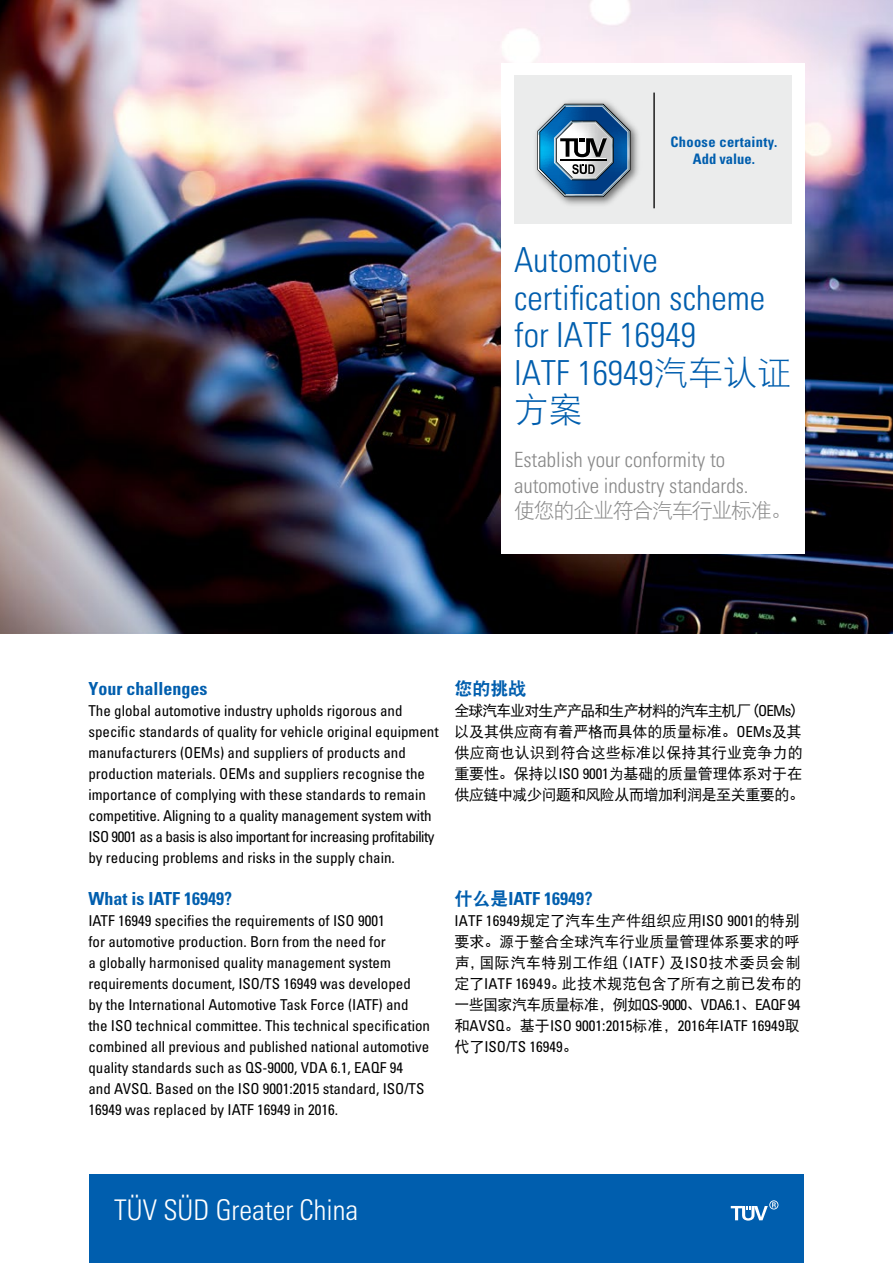
<style>
.page{position:relative;width:893px;height:1263px;background:#fff}
.page>*{position:absolute;margin:0;border:0;box-sizing:border-box;transform-origin:0 0}
.t1{font:34.5px/37.5px "Univers LTCYR 47 Light Cond";color:#005eae}
.t2{font:34.5px "DFP Hei W3";color:#005eae}
.t3{font:28.5px "Univers LTCYR 47 Light Cond";color:#fff}
.t4{font:21px/25.5px "Univers LTCYR 47 Light Cond";color:#898989}
.t5{font:21px "DFP Hei W3";letter-spacing:-.06em;color:#898989}
.t6{font:18px "Univers LTCYR 67 Bold Cond";color:#005eae}
.t7{font:18px "DFP Hei W9";color:#005eae}
.t8{font:condensed 15px/21px "Univers LTCYR 57";color:#000}
.t9{font:15px/21px "DFP Hei W5";letter-spacing:-.01em;color:#000}
.t10{font:700 condensed 14.55px/17.7px "Univers";letter-spacing:.02em;color:#005eae;text-align:center}
.s1{font-family:"DFP Hei W3"}
.s2{font-family:"Univers LTCYR 57";font-stretch:condensed}
.s3{font-family:"DFP Hei W9"}
.s4{font-family:"DFP Hei W5";font-stretch:normal}
</style>
<div class="page">
<div style="left:89px;top:1174px;width:715px;height:89px;background:#005eae"></div>
<svg style="left:731px;top:1200px;width:47px;height:20px"></svg>
<img style="left:0;top:0;width:893px;height:633px">
<div style="left:501px;top:63px;width:304px;height:491px;background:#fff"></div>
<div style="left:514px;top:76px;width:278px;height:148px;background:#ebecec"></div>
<hr style="left:653px;top:93px;width:2px;height:115px;background:#000">
<img style="left:535px;top:101px;width:104px;height:104px">
<svg style="left:537px;top:104px;width:93px;height:93px"></svg>
<p class="t10" style="left:671px;top:133px;width:108px">Choose certainty.<br>Add value.</p>
<h1 class="t1" style="left:514px;top:239px;width:279px">Automotive certification scheme for IATF 16949<br>IATF 16949<span class="s1">汽车认证</span></h1>
<h1 class="t2" style="left:514px;top:391px;width:70px">方案</h1>
<h3 class="t4" style="left:514px;top:446px;width:236px">Establish your conformity to automotive industry standards.</h3>
<h3 class="t5" style="left:514px;top:499px;width:279px">使您的企业符合汽车行业标准。</h3>
<p class="t6" style="left:88px;top:677px;width:120px">Your challenges</p>
<p class="t8" style="left:88px;top:700px;width:352px">The global automotive industry upholds rigorous and specific standards of quality for vehicle original equipment manufacturers (OEMs) and suppliers of products and production materials. OEMs and suppliers recognise the importance of complying with these standards to remain competitive. Aligning to a quality management system with ISO 9001 as a basis is also important for increasing profitability by reducing problems and risks in the supply chain.</p>
<p class="t6" style="left:88px;top:887px;width:145px">What is IATF 16949?</p>
<p class="t8" style="left:88px;top:910px;width:343px">IATF 16949 specifies the requirements of ISO 9001<br>for automotive production. Born from the need for<br>a globally harmonised quality management system requirements document, ISO/TS 16949 was developed<br>by the International Automotive Task Force (IATF) and the ISO technical committee. This technical specification combined all previous and published national automotive quality standards such as QS-9000, VDA 6.1, EAQF 94<br>and AVSQ. Based on the ISO 9001:2015 standard, ISO/TS 16949 was replaced by IATF 16949 in 2016.</p>
<p class="t7" style="left:454px;top:679px;width:73px">您的挑战</p>
<p class="t9" style="left:454px;top:700px;width:351px">全球汽车业对生产产品和生产材料的汽车主机厂（<span class="s2">OEMs</span>）以及其供应商有着严格而具体的质量标准。<span class="s2">OEMs</span>及其供应商也认识到符合这些标准以保持其行业竞争力的重要性。保持以<span class="s2">ISO 9001</span>为基础的质量管理体系对于在供应链中减少问题和风险从而增加利润是至关重要的。</p>
<p class="t6" style="left:454px;top:887px;width:149px"><span class="s3">什么是</span>IATF 16949<span class="s3">？</span></p>
<p class="t8" style="left:454px;top:910px;width:347px">IATF 16949<span class="s4">规定了汽车生产件组织应用</span>ISO 9001<span class="s4">的特别</span></p>
<p class="t9" style="left:454px;top:931px;width:349px">要求。源于整合全球汽车行业质量管理体系要求的呼声，国际汽车特别工作组（<span class="s2">IATF</span>）及<span class="s2">ISO</span>技术委员会制定了<span class="s2">IATF 16949</span>。此技术规范包含了所有之前已发布的</p>
<p class="t8" style="left:454px;top:994px;width:348px;text-align:justify"><span class="s4">一些国家汽车质量标准，例如</span>QS-9000<span class="s4">、</span>VDA6.1<span class="s4">、</span>EAQF 94<span class="s4">和</span>AVSQ<span class="s4">。基于</span>ISO 9001:2015<span class="s4">标准，</span>2016<span class="s4">年</span>IATF 16949<span class="s4">取代了</span>ISO/TS 16949<span class="s4">。</span></p>
<h2 class="t3" style="left:114px;top:1191px;width:245px">TÜV SÜD Greater China</h2>
</div>
